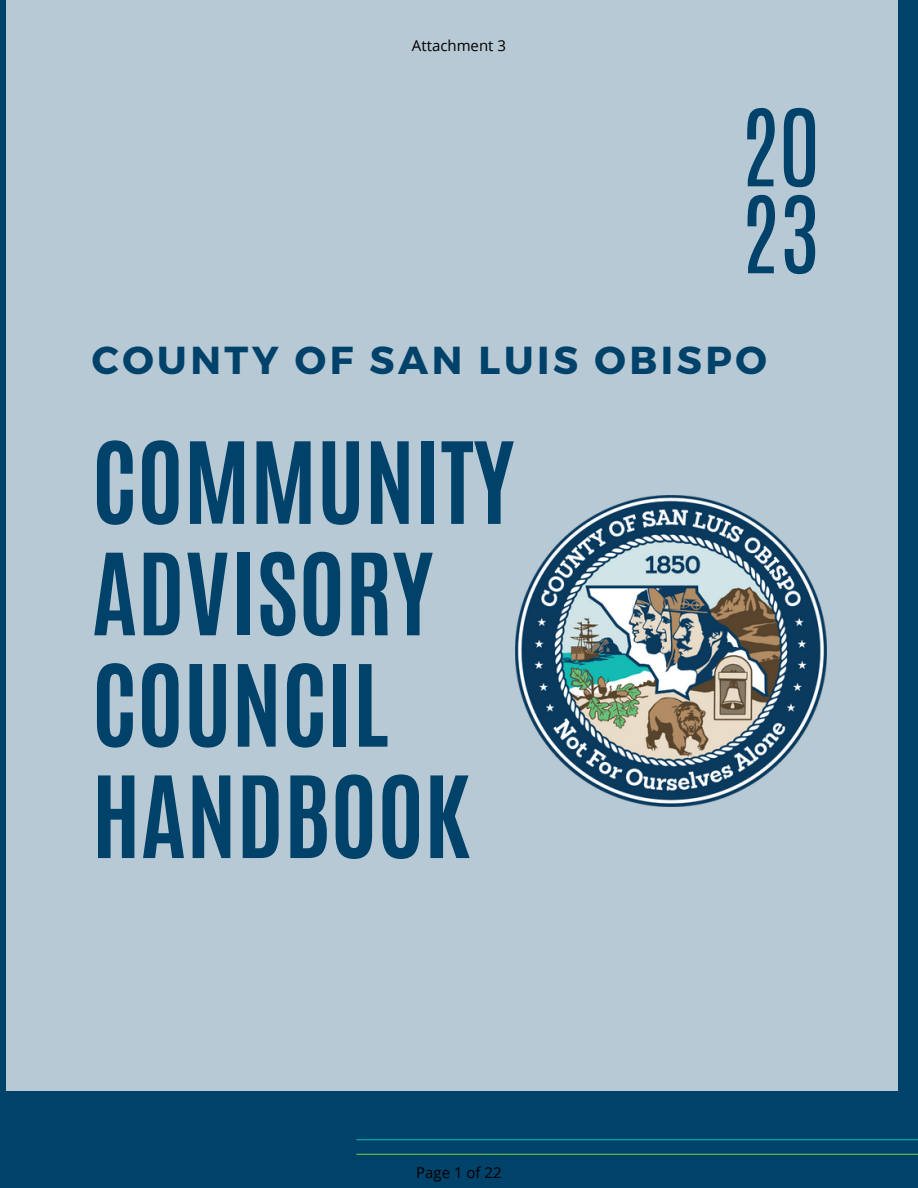
<style>
.page{position:relative;width:918px;height:1188px;background:#01426a}
.page>*{position:absolute;margin:0;border:0;box-sizing:border-box;transform-origin:0 0}
.t1{font:700 96.15px/111.3px "Antonio";color:#01426a}
.t2{font:90.15px "Antonio";color:#01426a}
.t3{font:700 39px "Montserrat";letter-spacing:.09em;color:#01426a}
.t4{font:15px "Open Sans";color:#000}
</style>
<div class="page">
<div style="left:6px;top:0;width:892px;height:1188px;background:#b7c9d4"></div>
<div style="left:0;top:1091px;width:918px;height:97px;background:#01426a"></div>
<hr style="left:357px;top:1139px;width:561px;height:1px;background:#00b2a9">
<img style="left:516px;top:496px;width:310px;height:310px">
<hr style="left:357px;top:1154px;width:561px;height:1px;background:#6cc24a">
<p class="t4" style="left:412px;top:35px;width:96px">Attachment 3</p>
<p class="t2" style="left:740px;top:83px;width:81px">20</p>
<p class="t2" style="left:740px;top:170px;width:81px">23</p>
<p class="t3" style="left:92px;top:334px;width:677px">COUNTY OF SAN LUIS OBISPO</p>
<p class="t1" style="left:92px;top:428px;width:424px">COMMUNITY<br>ADVISORY<br>COUNCIL<br>HANDBOOK</p>
<p class="t4" style="left:416px;top:1163px;width:87px">Page 1 of 22</p>
</div>
